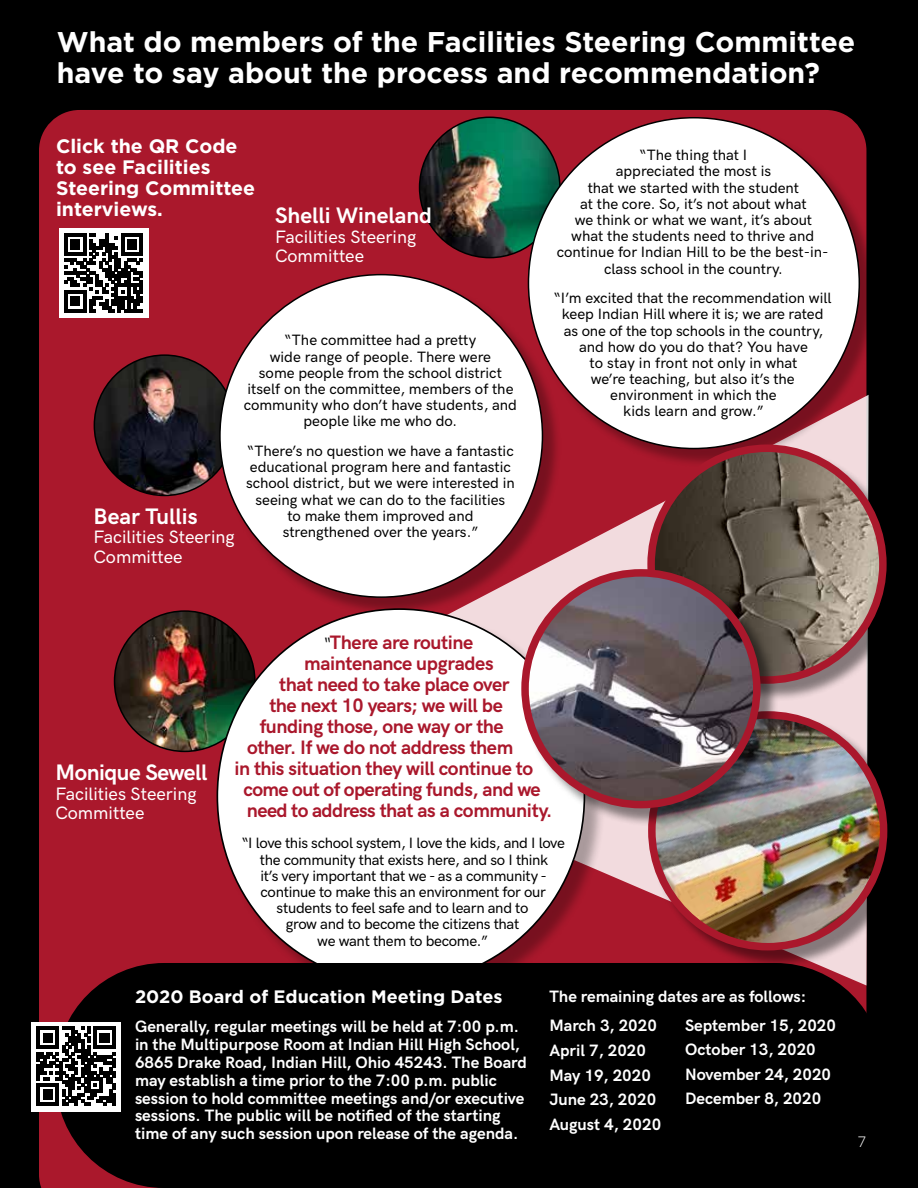
<style>
.page{position:relative;width:918px;height:1188px;background:#000}
.page>*{position:absolute;margin:0;border:0;box-sizing:border-box;transform-origin:0 0}
.t1{font:700 28.5px/30.8px "Gotham Pro";color:#fff}
.t2{font:700 22.5px "HK Grotesk";color:#fff}
.t3{font:700 22.5px "HK Grotesk";letter-spacing:-.02em;color:#fff}
.t4{font:700 19.5px "HK Grotesk";letter-spacing:-.02em;color:#aa182c}
.t5{font:700 19.5px/21px "Gotham Pro";color:#fff}
.t6{font:500 18px/19.4px "HK Grotesk";color:#fff}
.t7{font:700 18px "Gotham Pro";color:#fff}
.t8{font:700 16.5px/17.9px "HK Grotesk";color:#fff}
.t9{font:500 15px/16.2px "HK Grotesk";color:#000;text-align:center}
.t10{font:500 15px/16.2px "HK Grotesk";letter-spacing:-.02em;color:#000;text-align:center}
.t11{font:300 15px "Gotham Pro";color:#fff}
.s1{font-weight:500;font-style:italic;font-size:16.5px;color:#000}
</style>
<div class="page">
<div style="left:39px;top:110px;width:827px;height:1078px;background:#aa182c"></div>
<svg style="left:562px;top:468px;width:306px;height:518px;background:#c86a77"></svg>
<img style="left:420px;top:117px;width:140px;height:141px;border-radius:70px">
<img style="left:94px;top:355px;width:141px;height:140px;border-radius:70px">
<img style="left:115px;top:611px;width:140px;height:140px;border-radius:70px">
<div style="left:59px;top:228px;width:90px;height:90px;background:#fff"></div>
<svg style="left:64px;top:234px;width:79px;height:78px"></svg>
<div style="left:221px;top:276px;width:341px;height:340px;background:#000;opacity:.3"></div>
<div style="left:220px;top:275px;width:322px;height:322px;background:#fff;border-radius:50%"></div>
<div style="left:530px;top:119px;width:349px;height:349px;background:#000;opacity:.3"></div>
<div style="left:528px;top:118px;width:331px;height:331px;background:#fff;border-radius:50%"></div>
<div style="left:219px;top:611px;width:387px;height:394px;background:#000;opacity:.3"></div>
<div style="left:217px;top:609px;width:367px;height:375px;background:#fff;border-radius:50%"></div>
<div style="left:56px;top:963px;width:828px;height:225px;background:#000;border-radius:108px"></div>
<svg style="left:786px;top:1140px;width:80px;height:48px"></svg>
<div style="left:32px;top:1022px;width:90px;height:90px;background:#fff"></div>
<svg style="left:37px;top:1027px;width:79px;height:79px"></svg>
<div style="left:650px;top:447px;width:255px;height:255px;background:#000;opacity:.45"></div>
<img style="left:651px;top:448px;width:232px;height:232px;border-radius:116px">
<div style="left:647px;top:445px;width:240px;height:239px;border:8px solid #aa182c;border-radius:50%"></div>
<div style="left:650px;top:713px;width:256px;height:256px;background:#000;opacity:.45"></div>
<img style="left:652px;top:715px;width:232px;height:232px">
<div style="left:648px;top:711px;width:239px;height:239px;border:8px solid #aa182c;border-radius:50%"></div>
<div style="left:524px;top:571px;width:255px;height:256px;background:#000;opacity:.45"></div>
<img style="left:525px;top:573px;width:232px;height:232px;border-radius:116px">
<div style="left:521px;top:569px;width:240px;height:239px;border:8px solid #aa182c;border-radius:50%"></div>
<h1 class="t1" style="left:57px;top:26px;width:800px">What do members of the Facilities Steering Committee have to say about the process and recommendation?</h1>
<h3 class="t5" style="left:56px;top:135px;width:201px">Click the QR Code to see Facilities<br>Steering Committee interviews.</h3>
<h2 class="t2" style="left:275px;top:199px;width:158px">Shelli Wineland</h2>
<p class="t6" style="left:275px;top:226px;width:143px">Facilities Steering<br>Committee</p>
<h2 class="t2" style="left:94px;top:499px;width:106px">Bear Tullis</h2>
<p class="t6" style="left:94px;top:526px;width:143px">Facilities Steering<br>Committee</p>
<p class="t9" style="left:244px;top:331px;width:275px">“The committee had a pretty<br>wide range of people. There were<br>some people from the school district itself on the committee, members of the community who don’t have students, and people like me who do.</p>
<p class="t9" style="left:246px;top:442px;width:270px">“There’s no question we have a fantastic educational program here and fantastic school district, but we were interested in seeing what we can do to the facilities<br>to make them improved and strengthened over the years.”</p>
<p class="t9" style="left:557px;top:146px;width:273px">“The thing that I<br>appreciated the most is<br>that we started with the student<br>at the core. So, it’s not about what<br>we think or what we want, it’s about what the students need to thrive and continue for Indian Hill to be the best-in&shy;class school in the country.</p>
<p class="t9" style="left:554px;top:289px;width:279px">“I’m excited that the recommendation will keep Indian Hill where it is; we are rated as one of the top schools in the country, and how do you do that? You have<br>to stay in front not only in what<br>we’re teaching, but also it’s the environment in which the<br>kids learn and grow.”</p>
<h2 class="t3" style="left:56px;top:756px;width:153px">Monique Sewell</h2>
<p class="t6" style="left:56px;top:782px;width:143px">Facilities Steering<br>Committee</p>
<h3 class="t4" style="left:323px;top:627px;width:152px"><span class="s1">“</span>There are routine</h3>
<h3 class="t4" style="left:304px;top:648px;width:191px">maintenance upgrades</h3>
<h3 class="t4" style="left:279px;top:669px;width:232px">that need to take place over</h3>
<h3 class="t4" style="left:269px;top:691px;width:235px">the next 10 years; we will be</h3>
<h3 class="t4" style="left:260px;top:712px;width:245px">funding those, one way or the</h3>
<h3 class="t4" style="left:247px;top:733px;width:268px">other. If we do not address them</h3>
<h3 class="t4" style="left:234px;top:754px;width:300px">in this situation they will continue to</h3>
<h3 class="t4" style="left:244px;top:775px;width:299px">come out of operating funds, and we</h3>
<h3 class="t4" style="left:247px;top:796px;width:307px">need to address that as a community.</h3>
<p class="t10" style="left:242px;top:834px;width:325px">“I love this school system, I love the kids, and I love the community that exists here, and so I think<br>it’s very important that we - as a community - continue to make this an environment for our students to feel safe and to learn and to<br>grow and to become the citizens that<br>we want them to become.”</p>
<p class="t7" style="left:135px;top:986px;width:369px">2020 Board of Education Meeting Dates</p>
<p class="t8" style="left:135px;top:1017px;width:393px">Generally, regular meetings will be held at 7:00 p.m. in the Multipurpose Room at Indian Hill High School, 6865 Drake Road, Indian Hill, Ohio 45243. The Board may establish a time prior to the 7:00 p.m. public session to hold committee meetings and/or executive sessions. The public will be notified of the starting time of any such session upon release of the agenda.</p>
<p class="t8" style="left:549px;top:980px;width:258px;line-height:29.8px">The remaining dates are as follows:<br>March 3, 2020</p>
<p class="t8" style="left:549px;top:1037px;width:113px;line-height:24.6px">April 7, 2020<br>May 19, 2020<br>June 23, 2020<br>August 4, 2020</p>
<p class="t8" style="left:685px;top:1011px;width:152px;line-height:24.6px">September 15, 2020<br>October 13, 2020<br>November 24, 2020<br>December 8, 2020</p>
<p class="t11" style="left:858px;top:1134px;width:10px">7</p>
</div>
